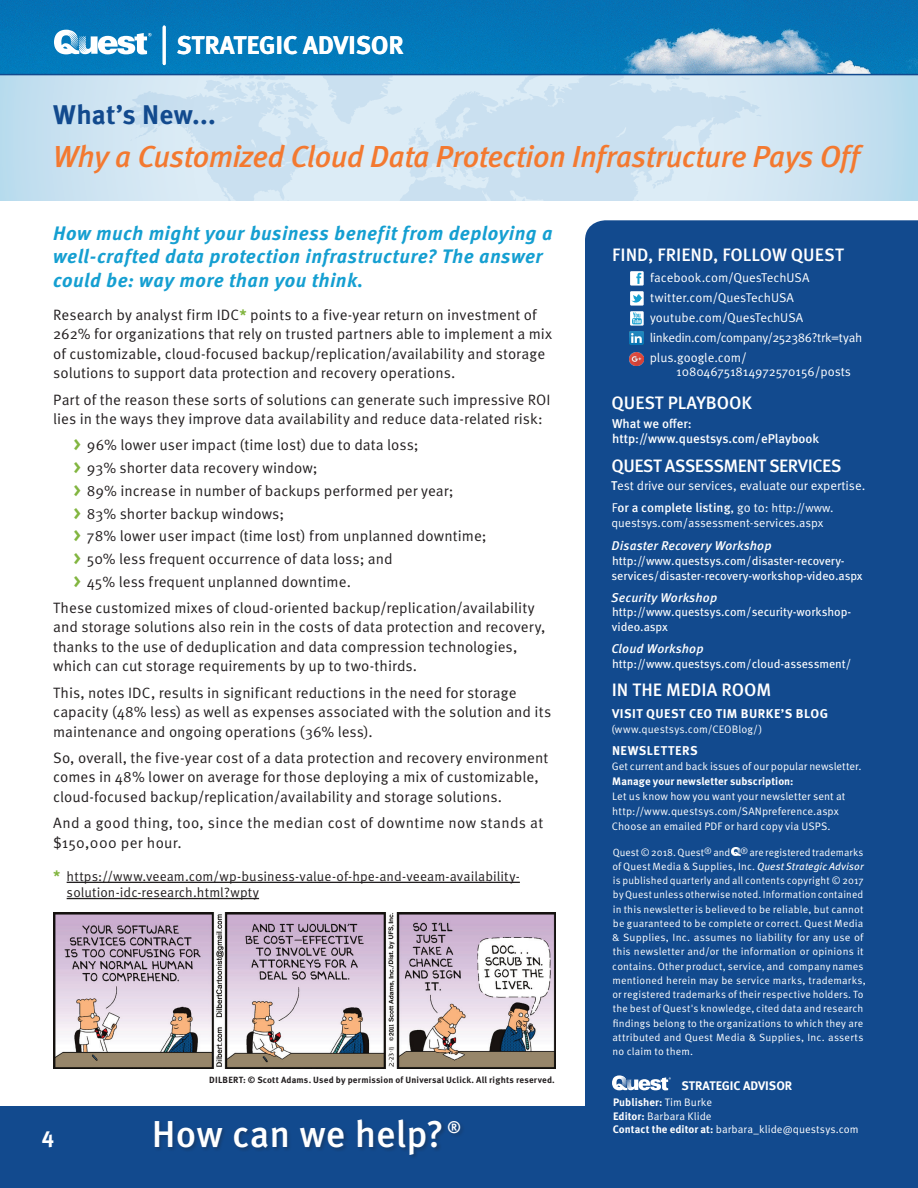
<style>
.page{position:relative;width:918px;height:1188px;background:#fff}
.page>*{position:absolute;margin:0;border:0;box-sizing:border-box;transform-origin:0 0}
.t1{font:500 37.5px "Meta OT";color:#fff}
.t2{font:italic 500 30.3px "Meta OT";letter-spacing:-.02em;color:#f37930}
.t3{font:700 27px "Meta OT";letter-spacing:.005em;color:#124a8e}
.t4{font:700 25.5px "Meta OT";color:#fff}
.t5{font:700 22.5px "Meta OT";color:#fff}
.t6{font:italic 700 19.5px/23.4px "Meta OT";letter-spacing:.02em;color:#159fd1}
.Legal_Heading{font:500 18px "Meta OT";color:#fff}
.Legal_Heading-2{font:500 18px "Meta OT";letter-spacing:-.03em;color:#fff}
.t7{font:500 16.5px "Meta OT";color:#fff}
.t8{font:15px/19.5px "Meta OT Norm";color:#231f20}
.t9{font:15px/19.5px "Meta OT Norm";letter-spacing:.02em;color:#231f20}
.t10{font:13.5px/16.2px "Meta OT Norm";letter-spacing:.005em;color:#231f20}
.t11{font:12.75px "Meta OT Norm";letter-spacing:-.005em;color:#fff}
.t12{font:500 12.75px "Meta OT";color:#fff}
.t13{font:italic 500 12.75px "Meta OT";letter-spacing:.01em;color:#fff}
.Legal_Body_Text{font:700 12.75px "Meta OT";letter-spacing:.035em;color:#fff}
.t14{font:12.75px "Meta OT Norm";letter-spacing:-.03em;color:#fff}
.t15{font:700 12.45px "Meta OT";color:#fff}
.t16{font:12px/15px "Meta OT";color:#fff}
.t17{font:12px "Meta OT Norm";letter-spacing:-.005em;color:#fff}
.Legal_Body_Text-2{font:10.8px/15px "Meta OT Norm";letter-spacing:.005em;color:#fff}
.t18{font:700 10.8px "Meta OT";letter-spacing:.005em;color:#fff}
.t19{font:10.5px/14.2px "Meta OT Norm";letter-spacing:.015em;color:#fff}
.t20{font:700 9px "Meta OT";letter-spacing:.025em;color:#231f20}
.s1{font-family:"Meta OT";font-weight:700;color:#82b540}
.s2{font-family:"Meta OT";font-weight:700;font-size:18px;color:#82b540}
.s3{font-family:"Meta OT";font-weight:700;font-size:15px;color:#82b540}
.s4{font-family:"Meta OT";font-weight:500}
.s5{font-family:"Meta OT Norm";font-weight:400}
.s6{font-family:"Meta OT Norm";font-weight:400;font-size:12px}
.s7{font-family:"Meta OT";font-weight:700}
.s8{font-size:9px}
.s9{font-family:"Meta OT";font-style:italic}
</style>
<div class="page">
<svg style="left:0;top:75px;width:918px;height:126px;background:#cee3f1"></svg>
<div style="left:585px;top:220px;width:333px;height:887px;background:#124a8e"></div>
<img style="left:0;top:0;width:918px;height:74px">
<hr style="left:0;top:74px;width:918px;height:1px;background:#124a8e">
<div style="left:0;top:1107px;width:918px;height:81px;background:#124a8e"></div>
<img style="left:630px;top:331px;width:13px;height:14px">
<img style="left:630px;top:352px;width:13px;height:14px">
<svg style="left:732px;top:848px;width:8px;height:8px"></svg>
<svg style="left:54px;top:30px;width:98px;height:25px"></svg>
<hr style="left:163px;top:27px;width:3px;height:37px;background:#fff">
<svg style="left:612px;top:1075px;width:59px;height:15px"></svg>
<div style="left:630px;top:271px;width:14px;height:15px;background:#fff"></div>
<svg style="left:636px;top:273px;width:5px;height:11px"></svg>
<div style="left:630px;top:291px;width:14px;height:15px;background:#fff"></div>
<svg style="left:631px;top:294px;width:11px;height:9px"></svg>
<svg style="left:630px;top:311px;width:14px;height:15px"></svg>
<svg style="left:632px;top:312px;width:10px;height:12px"></svg>
<hr style="left:67px;top:882px;width:453px;height:1px;background:#231f20">
<hr style="left:67px;top:898px;width:192px;height:1px;background:#231f20">
<div style="left:154px;top:1119px;width:311px;height:40px;background:#231f20;opacity:.3"></div>
<img style="left:53px;top:912px;width:503px;height:157px">
<p class="t4" style="left:177px;top:29px;width:229px">STRATEGIC ADVISOR</p>
<p class="t3" style="left:53px;top:97px;width:164px">What’s New...</p>
<p class="t2" style="left:53px;top:138px;width:808px">Why a Customized Cloud Data Protection Infrastructure Pays Off</p>
<p class="t6" style="left:53px;top:222px;width:501px">How much might your business benefit from deploying a well-crafted data protection infrastructure? The answer could be: way more than you think.</p>
<p class="t8" style="left:53px;top:305px;width:501px">Research by analyst firm IDC<span class="s1">*</span> points to a five-year return on investment of 262% for organizations that rely on trusted partners able to implement a mix of customizable, cloud-focused backup/replication/availability and storage solutions to support data protection and recovery operations.</p>
<p class="t8" style="left:53px;top:390px;width:499px">Part of the reason these sorts of solutions can generate such impressive ROI lies in the ways they improve data availability and reduce data-related risk:</p>
<p class="t8" style="left:73px;top:436px;width:347px"><span class="s2">&gt;</span> 96% lower user impact (time lost) due to data loss;</p>
<p class="t8" style="left:73px;top:458px;width:246px"><span class="s2">&gt;</span> 93% shorter data recovery window;</p>
<p class="t8" style="left:73px;top:481px;width:382px"><span class="s2">&gt;</span> 89% increase in number of backups performed per year;</p>
<p class="t8" style="left:73px;top:504px;width:212px"><span class="s2">&gt;</span> 83% shorter backup windows;</p>
<p class="t8" style="left:73px;top:527px;width:415px"><span class="s2">&gt;</span> 78% lower user impact (time lost) from unplanned downtime;</p>
<p class="t8" style="left:73px;top:549px;width:321px"><span class="s2">&gt;</span> 50% less frequent occurrence of data loss; and</p>
<p class="t8" style="left:73px;top:572px;width:279px"><span class="s2">&gt;</span> 45% less frequent unplanned downtime.</p>
<p class="t8" style="left:53px;top:598px;width:494px">These customized mixes of cloud-oriented backup/replication/availability and storage solutions also rein in the costs of data protection and recovery, thanks to the use of deduplication and data compression technologies, which can cut storage requirements by up to two-thirds.</p>
<p class="t8" style="left:53px;top:683px;width:500px">This, notes IDC, results in significant reductions in the need for storage capacity (48% less) as well as expenses associated with the solution and its maintenance and ongoing operations (36% less).</p>
<p class="t8" style="left:53px;top:748px;width:497px">So, overall, the five-year cost of a data protection and recovery environment comes in 48% lower on average for those deploying a mix of customizable, cloud-focused backup/replication/availability and storage solutions.</p>
<p class="t9" style="left:53px;top:813px;width:492px">And a good thing, too, since the median cost of downtime now stands at $150,000 per hour.</p>
<p class="t10" style="left:67px;top:868px;width:455px;text-indent:-14px"><span class="s3">*</span> https://www.veeam.com/wp-business-value-of-hpe-and-veeam-availability&shy;solution-idc-research.html?wpty</p>
<p class="t5" style="left:42px;top:1121px;width:14px">4</p>
<p class="t20" style="left:209px;top:1075px;width:347px">DILBERT: © Scott Adams. Used by permission of Universal Uclick. All rights reserved.</p>
<p class="t1" style="left:152px;top:1111px;width:294px">How can we help?</p>
<p class="t7" style="left:447px;top:1118px;width:16px">®</p>
<p class="Legal_Heading" style="left:612px;top:243px;width:233px">FIND, FRIEND, FOLLOW QUEST</p>
<p class="t11" style="left:650px;top:269px;width:161px">facebook.com/QuesTechUSA</p>
<p class="t11" style="left:650px;top:290px;width:146px">twitter.com/QuesTechUSA</p>
<p class="t11" style="left:650px;top:310px;width:155px">youtube.com/QuesTechUSA</p>
<p class="t14" style="left:650px;top:330px;width:214px">linkedin.com/company/252386?trk=tyah</p>
<p class="t11" style="left:650px;top:350px;width:99px">plus.google.com/</p>
<p class="t11" style="left:676px;top:364px;width:176px">108046751814972570156/posts</p>
<p class="Legal_Heading" style="left:611px;top:392px;width:142px">QUEST PLAYBOOK</p>
<p class="t12" style="left:612px;top:416px;width:81px">What we offer:</p>
<p class="t12" style="left:612px;top:431px;width:208px">http://www.questsys.com/ePlaybook</p>
<p class="Legal_Heading-2" style="left:611px;top:454px;width:231px">QUEST ASSESSMENT SERVICES</p>
<p class="t11" style="left:611px;top:478px;width:256px"><span class="s4">T</span>est drive our services, evaluate our expertise.</p>
<p class="t12" style="left:612px;top:500px;width:223px"><span class="s5">F</span>or a complete listing<span class="s5">, go to:</span> <span class="s6">http://www.</span></p>
<p class="t17" style="left:611px;top:515px;width:213px">questsys.com/assessment-services.aspx</p>
<p class="t13" style="left:612px;top:538px;width:161px">Disaster Recovery Workshop</p>
<p class="t16" style="left:611px;top:553px;width:253px">http://www.questsys.com/disaster-recovery&shy;services/disaster-recovery-workshop-video.aspx</p>
<p class="t13" style="left:611px;top:590px;width:107px">Security Workshop</p>
<p class="t16" style="left:612px;top:605px;width:241px">http://www.questsys.com/security-workshop&shy;video.aspx</p>
<p class="t13" style="left:611px;top:641px;width:94px">Cloud Workshop</p>
<p class="t16" style="left:612px;top:656px;width:241px">http://www.questsys.com/cloud-assessment/</p>
<p class="Legal_Heading" style="left:612px;top:679px;width:161px">IN THE MEDIA ROOM</p>
<p class="Legal_Body_Text" style="left:612px;top:706px;width:217px">VISIT QUEST CEO TIM BURKE’S BLOG</p>
<p class="Legal_Body_Text-2" style="left:611px;top:722px;width:152px">(www.questsys.com/CEOBlog/)</p>
<p class="Legal_Body_Text" style="left:612px;top:743px;width:87px">NEWSLETTERS</p>
<p class="Legal_Body_Text-2" style="left:612px;top:759px;width:251px">Get current and back issues of our popular newsletter.<br><span class="s7">Manage your newsletter subscription:<br></span>Let us know how you want your newsletter sent at http://www.questsys.com/SANpreference.aspx Choose an emailed PDF or hard copy via USPS.</p>
<p class="t19" style="left:612px;top:845px;width:255px">Quest © 2018. Quest<span class="s8">®</span> and <span class="s8">®</span> are registered trademarks of Quest Media &amp; Supplies, Inc. <span class="s9">Quest Strategic Advisor </span>is published quarterly and all contents copyright © 2017 by Quest unless otherwise noted. Information contained in this newsletter is believed to be reliable, but cannot be guaranteed to be complete or correct. Quest Media &amp; Supplies, Inc. assumes no liability for any use of this newsletter and/or the information or opinions it contains. Other product, service, and company names mentioned herein may be service marks, trademarks, or registered trademarks of their respective holders. To the best of Quest's knowledge, cited data and research findings belong to the organizations to which they are attributed and Quest Media &amp; Supplies, Inc. asserts no claim to them.</p>
<p class="t15" style="left:682px;top:1078px;width:112px">STRATEGIC ADVISOR</p>
<p class="t18" style="left:613px;top:1096px;width:101px">Publisher: <span class="s5">Tim Burke</span></p>
<p class="Legal_Body_Text-2" style="left:613px;top:1109px;width:100px"><span class="s7">Editor:</span> Barbara Klide</p>
<p class="Legal_Body_Text-2" style="left:613px;top:1122px;width:247px"><span class="s7">Contact the editor at:</span> barbara_klide@questsys.com</p>
</div>
